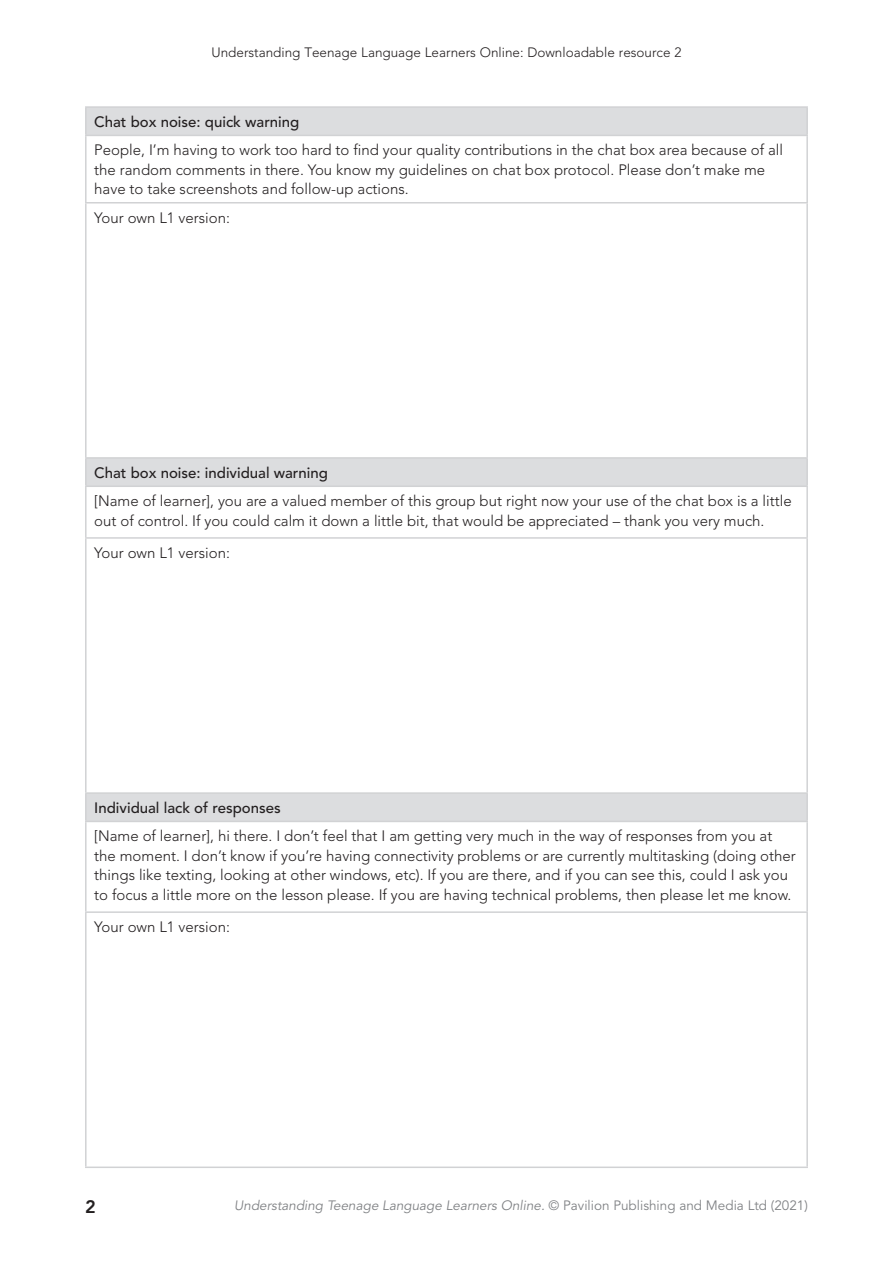
<style>
.page{position:relative;width:893px;height:1263px;background:#fff}
.page>*{position:absolute;margin:0;border:0;box-sizing:border-box;transform-origin:0 0}
.t1{font:800 18px "Avenir LT Std";color:#231f20}
.t2{font:300 15px/19.5px "Avenir LT Std";color:#231f20}
.t3{font:500 15px "Avenir LT Std";color:#231f20}
.t4{font:italic 13.5px "Avenir LT Std";color:#808285}
.t5{font:300 13.5px "Avenir LT Std";color:#231f20}
.s1{font-style:normal}
</style>
<div class="page">
<svg style="left:87px;top:108px;width:719px;height:713px"></svg>
<hr style="left:85px;top:202px;width:723px;height:1px;background:#d1d2d4">
<hr style="left:85px;top:537px;width:723px;height:2px;background:#d1d2d4">
<hr style="left:85px;top:911px;width:723px;height:2px;background:#d1d2d4">
<hr style="left:85px;top:136px;width:2px;height:66px;background:#d1d2d4">
<hr style="left:806px;top:136px;width:2px;height:66px;background:#d1d2d4">
<hr style="left:85px;top:203px;width:2px;height:254px;background:#d1d2d4">
<hr style="left:806px;top:203px;width:2px;height:254px;background:#d1d2d4">
<hr style="left:85px;top:487px;width:2px;height:50px;background:#d1d2d4">
<hr style="left:806px;top:487px;width:2px;height:50px;background:#d1d2d4">
<hr style="left:85px;top:539px;width:2px;height:253px;background:#d1d2d4">
<hr style="left:806px;top:539px;width:2px;height:253px;background:#d1d2d4">
<hr style="left:85px;top:822px;width:2px;height:89px;background:#d1d2d4">
<hr style="left:806px;top:822px;width:2px;height:89px;background:#d1d2d4">
<hr style="left:85px;top:913px;width:2px;height:253px;background:#d1d2d4">
<hr style="left:806px;top:913px;width:2px;height:253px;background:#d1d2d4">
<hr style="left:85px;top:106px;width:723px;height:2px;background:#d1d2d4">
<hr style="left:85px;top:108px;width:2px;height:27px;background:#d1d2d4">
<hr style="left:806px;top:108px;width:2px;height:27px;background:#d1d2d4">
<hr style="left:85px;top:135px;width:723px;height:1px;background:#d1d2d4">
<hr style="left:85px;top:457px;width:723px;height:2px;background:#d1d2d4">
<hr style="left:85px;top:459px;width:2px;height:26px;background:#d1d2d4">
<hr style="left:806px;top:459px;width:2px;height:26px;background:#d1d2d4">
<hr style="left:85px;top:485px;width:723px;height:2px;background:#d1d2d4">
<hr style="left:85px;top:792px;width:723px;height:2px;background:#d1d2d4">
<hr style="left:85px;top:794px;width:2px;height:27px;background:#d1d2d4">
<hr style="left:806px;top:794px;width:2px;height:27px;background:#d1d2d4">
<hr style="left:85px;top:821px;width:723px;height:1px;background:#d1d2d4">
<hr style="left:85px;top:1166px;width:723px;height:2px;background:#d1d2d4">
<p class="t5" style="left:211px;top:44px;width:471px">Understanding Teenage Language Learners Online: Downloadable resource 2</p>
<p class="t3" style="left:94px;top:113px;width:207px">Chat box noise: quick warning</p>
<p class="t2" style="left:94px;top:140px;width:690px">People, I’m having to work too hard to find your quality contributions in the chat box area because of all the random comments in there. You know my guidelines on chat box protocol. Please don’t make me have to take screenshots and follow-up actions.</p>
<p class="t2" style="left:94px;top:208px;width:137px">Your own L1 version:</p>
<p class="t3" style="left:94px;top:464px;width:235px">Chat box noise: individual warning</p>
<p class="t2" style="left:94px;top:491px;width:699px">[Name of learner], you are a valued member of this group but right now your use of the chat box is a little out of control. If you could calm it down a little bit, that would be appreciated – thank you very much.</p>
<p class="t2" style="left:94px;top:543px;width:137px">Your own L1 version:</p>
<p class="t3" style="left:94px;top:799px;width:188px">Individual lack of responses</p>
<p class="t2" style="left:94px;top:826px;width:703px">[Name of learner], hi there. I don’t feel that I am getting very much in the way of responses from you at the moment. I don’t know if you’re having connectivity problems or are currently multitasking (doing other things like texting, looking at other windows, etc). If you are there, and if you can see this, could I ask you to focus a little more on the lesson please. If you are having technical problems, then please let me know.</p>
<p class="t2" style="left:94px;top:917px;width:137px">Your own L1 version:</p>
<p class="t1" style="left:85px;top:1196px;width:12px">2</p>
<p class="t4" style="left:234px;top:1198px;width:575px">Understanding Teenage Language Learners Online. <span class="s1">© Pavilion Publishing and Media Ltd (2021)</span></p>
</div>
